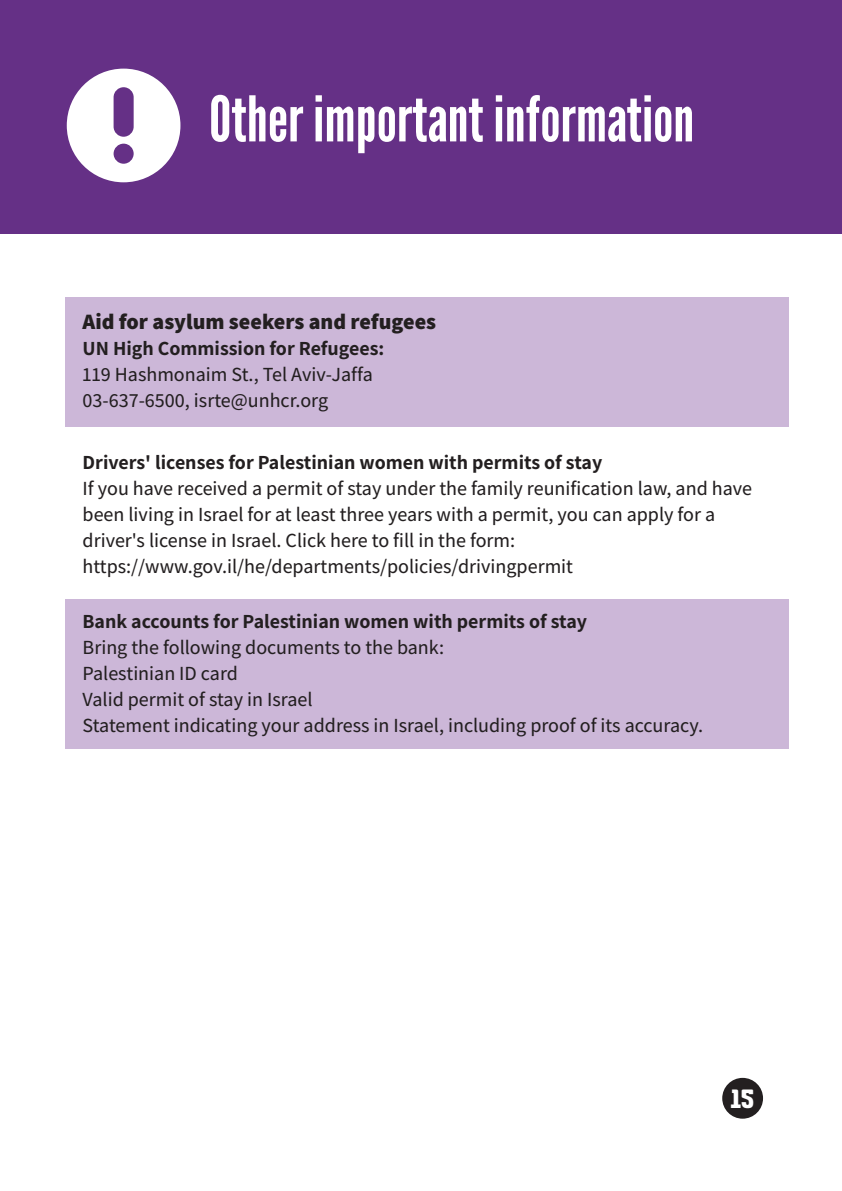
<style>
.page{position:relative;width:842px;height:1191px;background:#fff}
.page>*{position:absolute;margin:0;border:0;box-sizing:border-box;transform-origin:0 0}
.t1{font:62.8px "League Gothic";color:#fff}
.t2{font:700 28.4px "Avigul FM";color:#fff}
.t3{font:800 22px "Assistant";color:#231f20}
.t4{font:500 20px/26px "Assistant";color:#231f20}
.t5{font:700 20px "Assistant";color:#231f20}
</style>
<div class="page">
<div style="left:66px;top:297px;width:723px;height:129px;background:#ccb7d8"></div>
<div style="left:66px;top:599px;width:723px;height:150px;background:#ccb7d8"></div>
<div style="left:0;top:0;width:842px;height:234px;background:#653086"></div>
<div style="left:67px;top:69px;width:113px;height:113px;background:#fff;border-radius:50%"></div>
<div style="left:114px;top:87px;width:20px;height:50px;background:#653086;border-radius:10px"></div>
<div style="left:114px;top:144px;width:20px;height:20px;background:#653086;border-radius:10px"></div>
<div style="left:722px;top:1077px;width:41px;height:41px;background:#231f20;border-radius:50%"></div>
<h1 class="t1" style="left:209px;top:82px;width:487px">Other important information</h1>
<p class="t3" style="left:83px;top:306px;width:355px">Aid for asylum seekers and refugees</p>
<p class="t5" style="left:83px;top:334px;width:303px">UN High Commission for Refugees:</p>
<p class="t4" style="left:83px;top:360px;width:292px">119 Hashmonaim St., Tel Aviv-Jaffa<br>03-637-6500, isrte@unhcr.org</p>
<p class="t5" style="left:83px;top:448px;width:521px">Drivers' licenses for Palestinian women with permits of stay</p>
<p class="t4" style="left:83px;top:474px;width:671px">If you have received a permit of stay under the family reunification law, and have been living in Israel for at least three years with a permit, you can apply for a driver's license in Israel. Click here to fill in the form: https://www.gov.il/he/departments/policies/drivingpermit</p>
<p class="t5" style="left:83px;top:607px;width:506px">Bank accounts for Palestinian women with permits of stay</p>
<p class="t4" style="left:83px;top:633px;width:622px">Bring the following documents to the bank:<br>Palestinian ID card<br>Valid permit of stay in Israel<br>Statement indicating your address in Israel, including proof of its accuracy.</p>
<h2 class="t2" style="left:731px;top:1085px;width:25px">15</h2>
</div>
